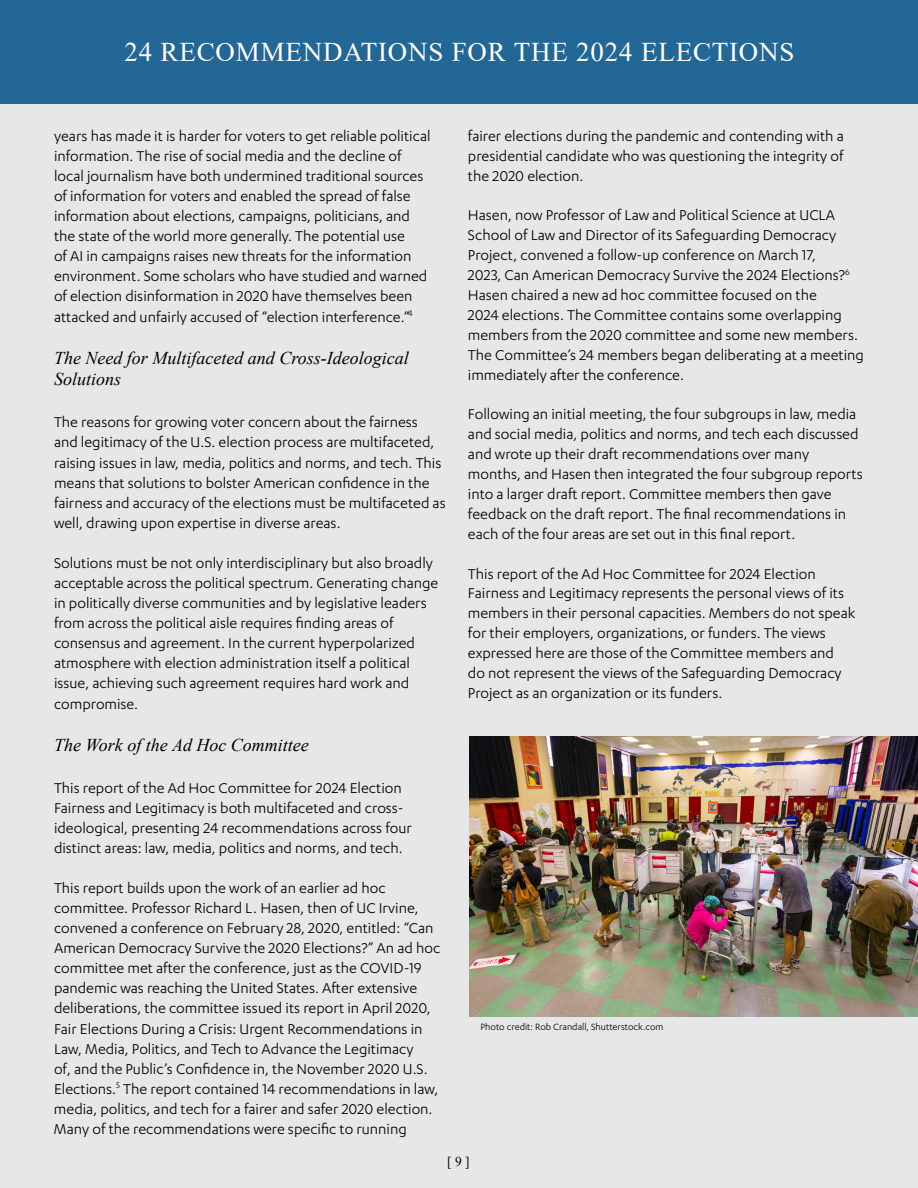
<style>
.page{position:relative;width:918px;height:1188px;background:#e6e7e8}
.page>*{position:absolute;margin:0;border:0;box-sizing:border-box;transform-origin:0 0}
.t1{font:27px "Times New Roman";letter-spacing:.03em;color:#fff}
.t2{font:italic 18px/21.9px "Times New Roman";color:#000}
.t3{font:16.5px/20.1px "Karbon";color:#000}
.t4{font:13.5px "Times New Roman";color:#000}
.t5{font:10.5px "Karbon";color:#000}
</style>
<div class="page">
<div style="left:0;top:0;width:918px;height:104px;background:#236796"></div>
<img style="left:469px;top:736px;width:449px;height:280px">
<h1 class="t1" style="left:124px;top:33px;width:672px">24 RECOMMENDATIONS FOR THE 2024 ELECTIONS</h1>
<p class="t3" style="left:54px;top:125px;width:378px">years has made it is harder for voters to get reliable political information. The rise of social media and the decline of local journalism have both undermined traditional sources of information for voters and enabled the spread of false information about elections, campaigns, politicians, and the state of the world more generally. The potential use<br>of AI in campaigns raises new threats for the information environment. Some scholars who have studied and warned of election disinformation in 2020 have themselves been attacked and unfairly accused of “election interference.”<sup>4</sup></p>
<p class="t2" style="left:54px;top:346px;width:356px">The Need for Multifaceted and Cross-Ideological<br>Solutions</p>
<p class="t3" style="left:54px;top:412px;width:393px">The reasons for growing voter concern about the fairness and legitimacy of the U.S. election process are multifaceted, raising issues in law, media, politics and norms, and tech. This means that solutions to bolster American confidence in the fairness and accuracy of the elections must be multifaceted as well, drawing upon expertise in diverse areas.</p>
<p class="t3" style="left:54px;top:552px;width:386px">Solutions must be not only interdisciplinary but also broadly acceptable across the political spectrum. Generating change in politically diverse communities and by legislative leaders from across the political aisle requires finding areas of consensus and agreement. In the current hyperpolarized atmosphere with election administration itself a political issue, achieving such agreement requires hard work and compromise.</p>
<p class="t2" style="left:54px;top:733px;width:256px">The Work of the Ad Hoc Committee</p>
<p class="t3" style="left:54px;top:777px;width:359px">This report of the Ad Hoc Committee for 2024 Election Fairness and Legitimacy is both multifaceted and cross&shy;ideological, presenting 24 recommendations across four distinct areas: law, media, politics and norms, and tech.</p>
<p class="t3" style="left:54px;top:877px;width:388px">This report builds upon the work of an earlier ad hoc committee. Professor Richard L. Hasen, then of UC Irvine, convened a conference on February 28, 2020, entitled: “Can American Democracy Survive the 2020 Elections?” An ad hoc committee met after the conference, just as the COVID-19 pandemic was reaching the United States. After extensive deliberations, the committee issued its report in April 2020, Fair Elections During a Crisis: Urgent Recommendations in Law, Media, Politics, and Tech to Advance the Legitimacy<br>of, and the Public’s Confidence in, the November 2020 U.S.<br>Elections.<sup>5</sup> The report contained 14 recommendations in law, media, politics, and tech for a fairer and safer 2020 election.<br>Many of the recommendations were specific to running</p>
<p class="t3" style="left:468px;top:125px;width:377px;text-align:justify">fairer elections during the pandemic and contending with a presidential candidate who was questioning the integrity of the 2020 election.</p>
<p class="t3" style="left:468px;top:205px;width:398px">Hasen, now Professor of Law and Political Science at UCLA School of Law and Director of its Safeguarding Democracy Project, convened a follow-up conference on March 17,<br>2023, Can American Democracy Survive the 2024 Elections?<sup>6<br></sup>Hasen chaired a new ad hoc committee focused on the<br>2024 elections. The Committee contains some overlapping members from the 2020 committee and some new members.<br>The Committee’s 24 members began deliberating at a meeting immediately after the conference.</p>
<p class="t3" style="left:468px;top:404px;width:396px">Following an initial meeting, the four subgroups in law, media and social media, politics and norms, and tech each discussed and wrote up their draft recommendations over many months, and Hasen then integrated the four subgroup reports into a larger draft report. Committee members then gave feedback on the draft report. The final recommendations in each of the four areas are set out in this final report.</p>
<p class="t3" style="left:468px;top:563px;width:389px">This report of the Ad Hoc Committee for 2024 Election Fairness and Legitimacy represents the personal views of its members in their personal capacities. Members do not speak for their employers, organizations, or funders. The views expressed here are those of the Committee members and<br>do not represent the views of the Safeguarding Democracy Project as an organization or its funders.</p>
<p class="t5" style="left:481px;top:1021px;width:184px">Photo credit: Rob Crandall, Shutterstock.com</p>
<p class="t4" style="left:447px;top:1152px;width:24px">[ 9 ]</p>
</div>
